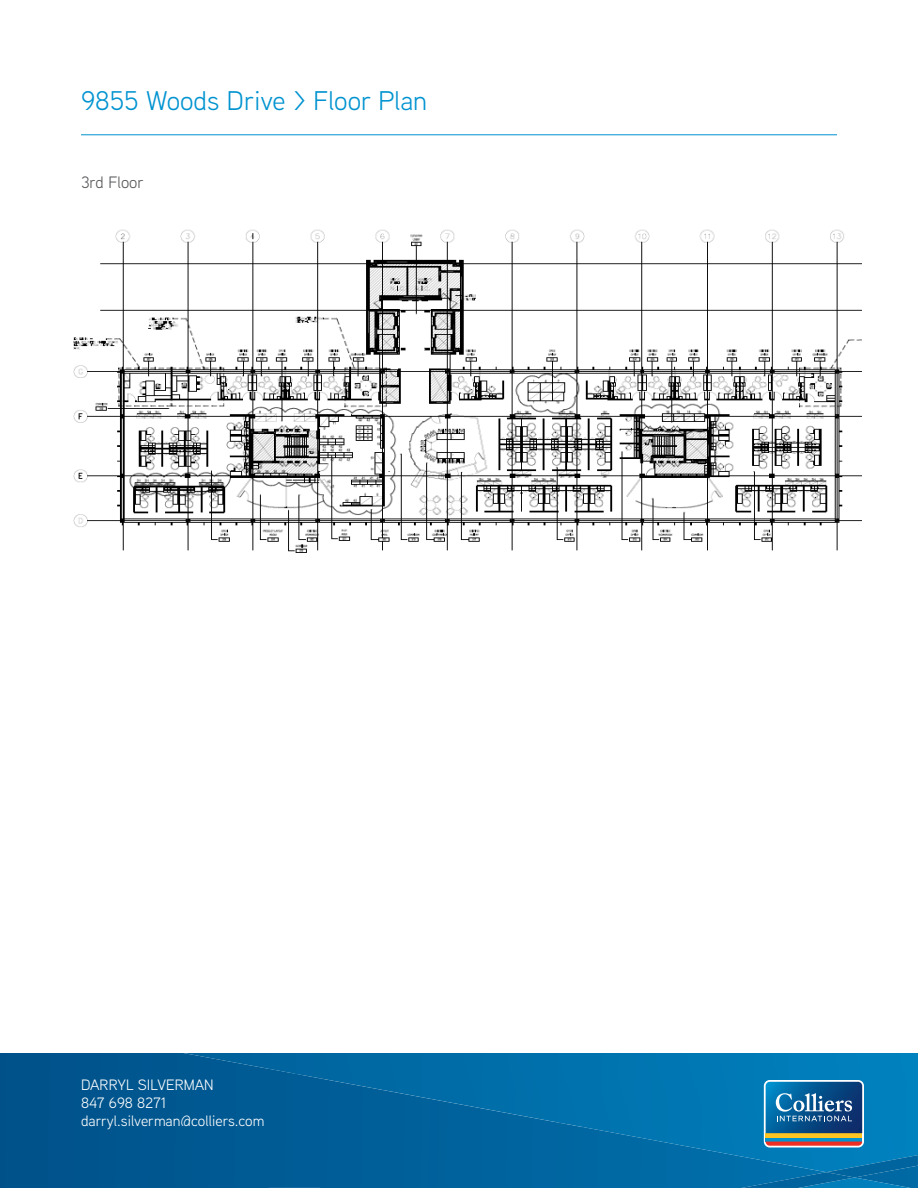
<style>
.page{position:relative;width:918px;height:1188px;background:#fff}
.page>*{position:absolute;margin:0;border:0;box-sizing:border-box;transform-origin:0 0}
.subheads{font:27px "Aaux Next";color:#0093d0}
.grey_bullets{font:16.5px "Aaux Next";color:#57585a}
.t1{font:15px "Aaux Next";color:#fff}
</style>
<div class="page">
<img style="left:73px;top:229px;width:789px;height:324px">
<div style="left:0;top:1053px;width:268px;height:135px;background:#00568f"></div>
<div style="left:268px;top:1074px;width:52px;height:114px;background:#005c95"></div>
<div style="left:320px;top:1123px;width:236px;height:65px;background:#00619b"></div>
<img style="left:652px;top:1172px;width:89px;height:6px">
<img style="left:183px;top:1053px;width:735px;height:21px">
<img style="left:292px;top:1073px;width:626px;height:50px">
<img style="left:556px;top:1122px;width:362px;height:50px">
<img style="left:911px;top:1178px;width:7px;height:10px">
<img style="left:826px;top:1155px;width:92px;height:23px">
<img style="left:652px;top:1178px;width:89px;height:10px">
<img style="left:855px;top:1178px;width:56px;height:10px">
<div style="left:550px;top:1172px;width:102px;height:16px;background:#0068a3"></div>
<img style="left:741px;top:1172px;width:114px;height:16px">
<svg style="left:764px;top:1080px;width:100px;height:67px;background:#4b7694"></svg>
<hr style="left:81px;top:134px;width:756px;height:1px;background:#0093d0">
<p class="subheads" style="left:81px;top:83px;width:348px">9855 Woods Drive &gt; Floor Plan</p>
<p class="grey_bullets" style="left:81px;top:171px;width:64px">3rd Floor</p>
<p class="t1" style="left:81px;top:1075px;width:134px">DARRYL SILVERMAN</p>
<p class="t1" style="left:81px;top:1093px;width:87px">847 698 8271</p>
<p class="t1" style="left:81px;top:1111px;width:185px">darryl.silverman@colliers.com</p>
</div>
